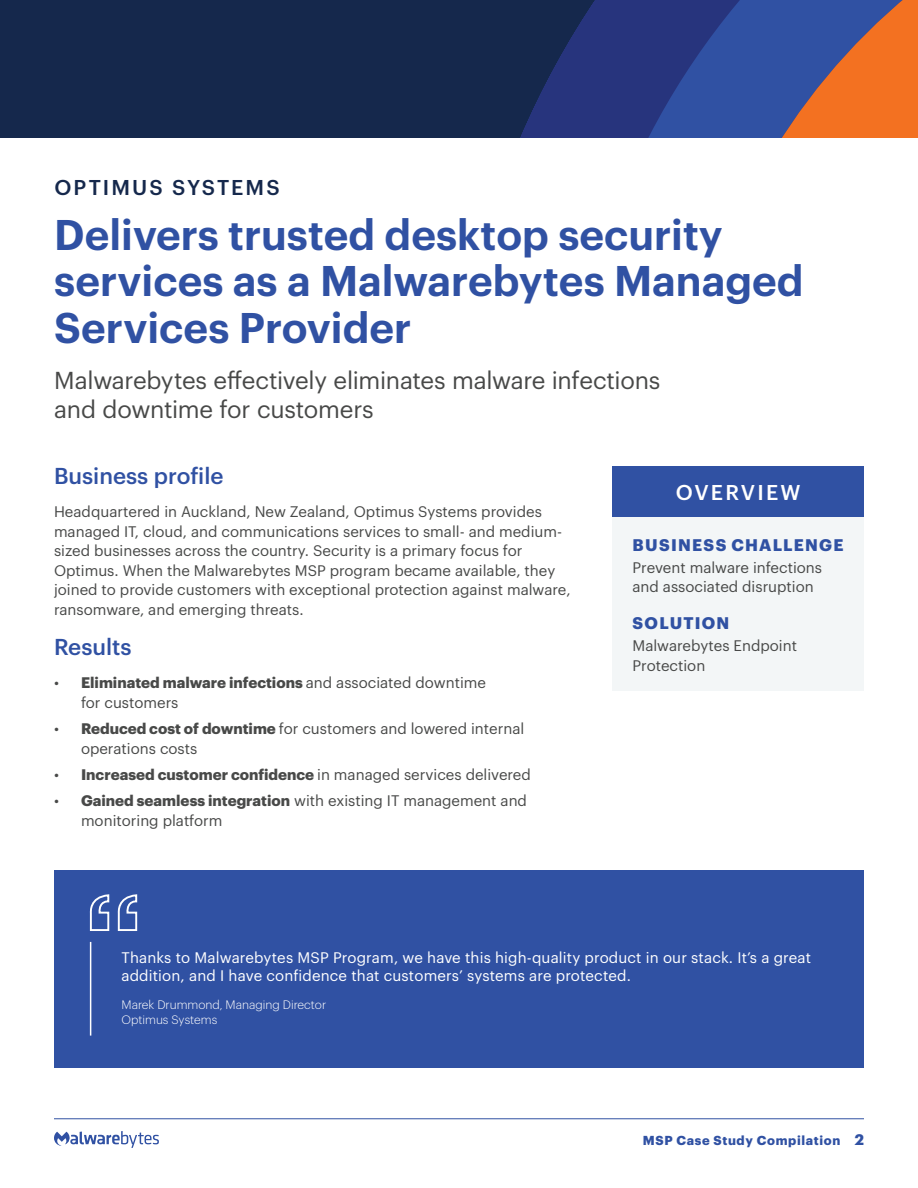
<style>
.page{position:relative;width:918px;height:1188px;background:#fff}
.page>*{position:absolute;margin:0;border:0;box-sizing:border-box;transform-origin:0 0}
.t1{font:600 42px/46.5px "Graphik";color:#3051a3}
.t2{font:24px/28.8px "Graphik";letter-spacing:-.01em;color:#484948}
.t3{font:500 22.5px "Graphik";color:#3051a3}
.t4{font:500 21px "Graphik";letter-spacing:.095em;color:#15284c}
.t5{font:500 21px "Graphik";letter-spacing:.105em;color:#fff}
.t6{font:700 16.5px "Graphik";letter-spacing:.08em;color:#3051a3}
.t7{font:15px/19.5px "Graphik";color:#484948}
.t8{font:15px/18px "Graphik";letter-spacing:.01em;color:#fff}
.t9{font:700 12.75px "Graphik";letter-spacing:.05em;color:#3051a3}
.t10{font:300 12px/14.4px "Graphik";color:#fff}
.s1{font-weight:700}
.s2{font-size:15px}
</style>
<div class="page">
<hr style="left:54px;top:1118px;width:810px;height:1px;background:#3051a3">
<svg style="left:54px;top:1131px;width:105px;height:17px"></svg>
<div style="left:0;top:0;width:918px;height:138px;background:#15284c"></div>
<svg style="left:520px;top:42px;width:49px;height:96px;fill:#27347d"></svg>
<svg style="left:569px;top:0;width:116px;height:138px;background:#26357d"></svg>
<svg style="left:685px;top:0;width:233px;height:138px;background:#745a72"></svg>
<div style="left:612px;top:466px;width:252px;height:52px;background:#3051a3"></div>
<div style="left:612px;top:518px;width:252px;height:173px;background:#f3f6f7"></div>
<div style="left:54px;top:870px;width:810px;height:198px;background:#3051a3"></div>
<hr style="left:90px;top:942px;width:1px;height:94px;background:#fff">
<svg style="left:89px;top:894px;width:49px;height:37px"></svg>
<h3 class="t4" style="left:54px;top:171px;width:227px">OPTIMUS SYSTEMS</h3>
<h1 class="t1" style="left:54px;top:208px;width:751px">Delivers trusted desktop security services as a Malwarebytes Managed<br>Services Provider</h1>
<h2 class="t2" style="left:54px;top:364px;width:608px">Malwarebytes effectively eliminates malware infections and downtime for customers</h2>
<h3 class="t3" style="left:54px;top:459px;width:171px">Business profile</h3>
<p class="t7" style="left:54px;top:501px;width:518px">Headquartered in Auckland, New Zealand, Optimus Systems provides managed IT, cloud, and communications services to small- and medium&shy;sized businesses across the country. Security is a primary focus for Optimus. When the Malwarebytes MSP program became available, they joined to provide customers with exceptional protection against malware, ransomware, and emerging threats.</p>
<h3 class="t3" style="left:54px;top:630px;width:79px">Results</h3>
<p class="t7" style="left:81px;top:672px;width:407px;text-indent:-27px">• <span class="s1">Eliminated malware infections</span> and associated downtime for customers</p>
<p class="t7" style="left:81px;top:718px;width:445px;text-indent:-27px">• <span class="s1">Reduced cost of downtime</span> for customers and lowered internal operations costs</p>
<p class="t7" style="left:54px;top:763px;width:478px">• <span class="s1">Increased customer confidence</span> in managed services delivered</p>
<p class="t7" style="left:81px;top:790px;width:448px;text-indent:-27px">• <span class="s1">Gained seamless integration</span> with existing IT management and monitoring platform</p>
<h3 class="t5" style="left:676px;top:477px;width:126px">OVERVIEW</h3>
<p class="t6" style="left:633px;top:533px;width:213px">BUSINESS CHALLENGE</p>
<p class="t7" style="left:633px;top:557px;width:191px">Prevent malware infections and associated disruption</p>
<p class="t6" style="left:633px;top:611px;width:98px">SOLUTION</p>
<p class="t7" style="left:633px;top:635px;width:166px">Malwarebytes Endpoint<br>Protection</p>
<p class="t8" style="left:122px;top:948px;width:691px">Thanks to Malwarebytes MSP Program, we have this high-quality product in our stack. It’s a great addition, and I have confidence that customers’ systems are protected.</p>
<p class="t10" style="left:122px;top:997px;width:206px">Marek Drummond, Managing Director<br>Optimus Systems</p>
<p class="t9" style="left:643px;top:1130px;width:223px">MSP Case Study Compilation <span class="s2">2</span></p>
</div>
